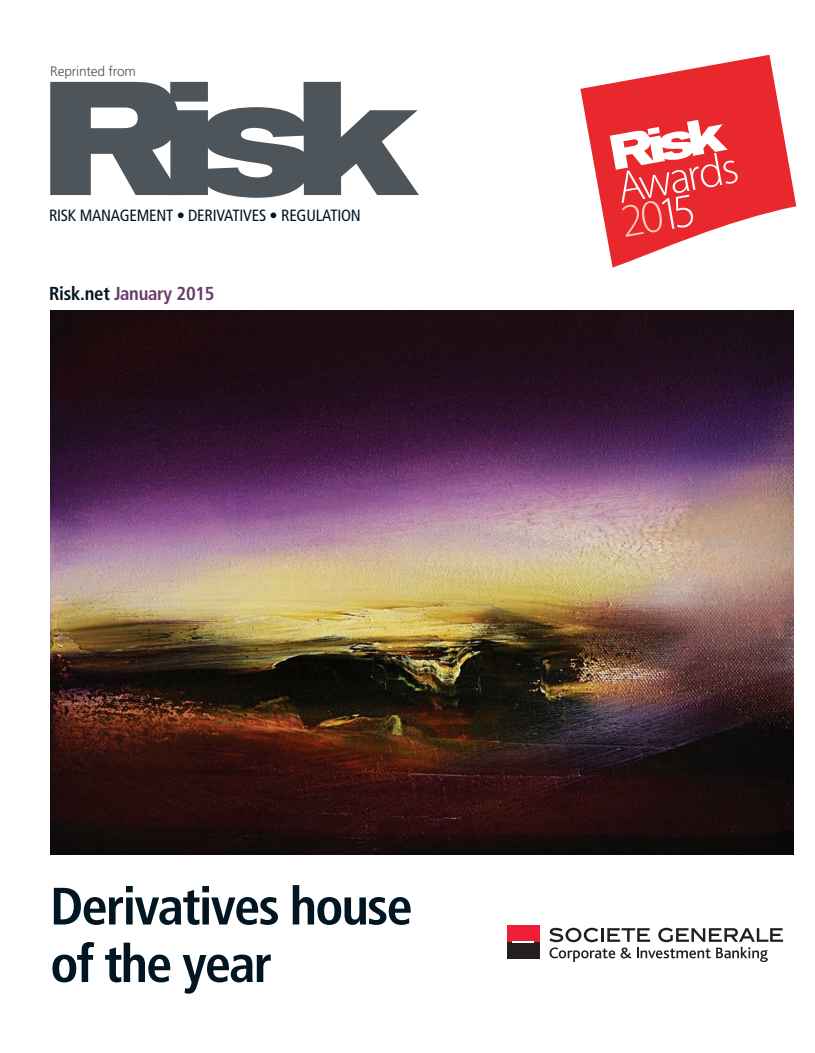
<style>
.page{position:relative;width:815px;height:1053px;background:#fff}
.page>*{position:absolute;margin:0;border:0;box-sizing:border-box;transform-origin:0 0}
.t1{font:700 condensed 52.5px/57.5px "Frutiger LT Std";letter-spacing:-.035em;color:#011622}
.t2{font:700 condensed 18.75px "Frutiger LT Std";letter-spacing:-.015em;color:#6b3c68}
.t3{font:condensed 16.25px "Frutiger LT Std";letter-spacing:-.015em;color:#011622}
.t4{font:300 13.75px "Frutiger LT Std";letter-spacing:-.015em;color:#4d545a}
.s1{color:#011622}
</style>
<div class="page">
<svg style="left:50px;top:82px;width:369px;height:116px"></svg>
<svg style="left:580px;top:55px;width:216px;height:212px;fill:#e9282d"></svg>
<svg style="left:622px;top:195px;width:72px;height:42px;background:#ec494b"></svg>
<img style="left:50px;top:310px;width:744px;height:544px">
<svg style="left:549px;top:927px;width:234px;height:34px"></svg>
<div style="left:507px;top:925px;width:33px;height:17px;background:#ed1e35"></div>
<div style="left:507px;top:941px;width:33px;height:17px;background:#231f20"></div>
<hr style="left:513px;top:940px;width:21px;height:2px;background:#fff">
<p class="t4" style="left:50px;top:63px;width:87px">Reprinted from</p>
<p class="t3" style="left:49px;top:205px;width:313px">RISK MANAGEMENT • DERIVATIVES • REGULATION</p>
<p class="t2" style="left:49px;top:282px;width:167px"><span class="s1">Risk.net</span> January 2015</p>
<h1 class="t1" style="left:50px;top:877px;width:364px">Derivatives house of the year</h1>
</div>
